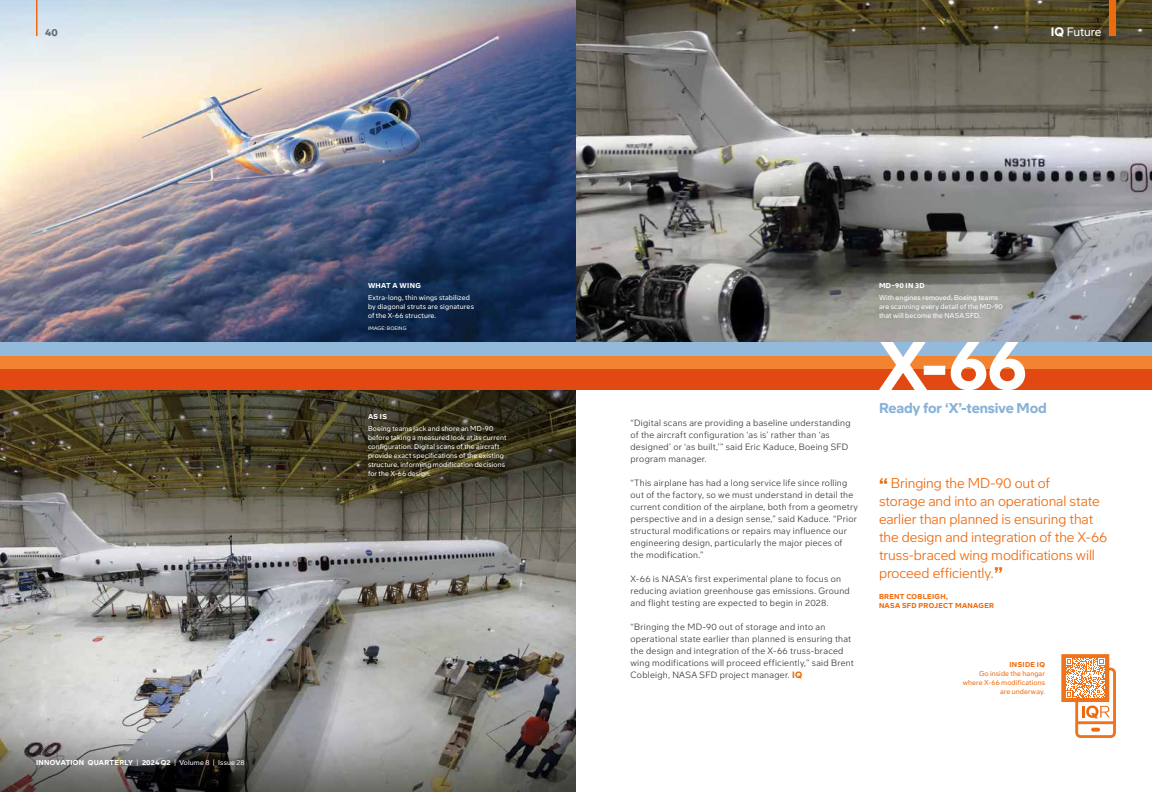
<style>
.page{position:relative;width:1152px;height:792px;background:#fff}
.page>*{position:absolute;margin:0;border:0;box-sizing:border-box;transform-origin:0 0}
.t1{font:300 14px/18px "Boeing Meso";letter-spacing:-.01em;color:#ee6a0e}
.t2{font:900 14px "Boeing Meso";letter-spacing:-.01em;color:#88b2d7}
.t3{font:12px "Boeing Meso";letter-spacing:-.01em;color:#fff}
.t4{font:900 10px "Boeing Meso";color:#5c6971}
.t5{font:300 9px/12px "Boeing Meso";letter-spacing:.03em;color:#393a39}
.t6{font:7px/9px "Boeing Meso";letter-spacing:.015em;color:#fff}
.t7{font:900 7px "Boeing Meso";letter-spacing:.045em;color:#fff}
.t8{font:7px/9px "Boeing Meso";letter-spacing:.015em;color:#ee6a0e;text-align:right}
.t9{font:900 7px/9px "Boeing Meso";letter-spacing:.045em;color:#ee6a0e}
.t10{font:5px "Boeing Meso";letter-spacing:.025em;color:#fff}
.s1{font-weight:900}
.s2{font-weight:400}
.s3{font-weight:900;color:#ee6a0e}
.s4{font-weight:900;font-size:18px}
</style>
<div class="page">
<img style="left:0;top:0;width:1152px;height:342px">
<img style="left:0;top:390px;width:576px;height:402px">
<hr style="left:36px;top:0;width:2px;height:35px;background:#ee6a0e">
<div style="left:1110px;top:0;width:6px;height:36px;background:#ee6a0e"></div>
<div style="left:0;top:342px;width:1152px;height:14px;background:#94badb"></div>
<div style="left:0;top:356px;width:1152px;height:13px;background:#f28331"></div>
<div style="left:0;top:369px;width:1152px;height:21px;background:#e14812"></div>
<svg style="left:879px;top:342px;width:66px;height:48px"></svg>
<svg style="left:951px;top:342px;width:74px;height:48px"></svg>
<svg style="left:1061px;top:654px;width:55px;height:84px"></svg>
<p class="t4" style="left:45px;top:26px;width:14px">40</p>
<h2 class="t3" style="left:1051px;top:24px;width:52px"><span class="s1">IQ</span> Future</h2>
<p class="t7" style="left:36px;top:758px;width:210px">INNOVATION QUARTERLY <span class="s2">|</span> 2024 Q2 <span class="s2">| Volume 8 | Issue 28</span></p>
<p class="t7" style="left:368px;top:281px;width:54px">WHAT A WING</p>
<p class="t6" style="left:368px;top:293px;width:107px">Extra-long, thin wings stabilized by diagonal struts are signatures of the X-66 structure.</p>
<p class="t10" style="left:368px;top:325px;width:40px">IMAGE: BOEING</p>
<p class="t7" style="left:368px;top:412px;width:20px">AS IS</p>
<p class="t6" style="left:368px;top:424px;width:140px">Boeing teams jack and shore an MD-90 before taking a measured look at its current configuration. Digital scans of the aircraft provide exact specifications of the existing structure, informing modification decisions for the X-66 design.</p>
<p class="t7" style="left:879px;top:281px;width:47px">MD-90 IN 3D</p>
<p class="t6" style="left:879px;top:293px;width:125px">With engines removed, Boeing teams are scanning every detail of the MD-90 that will become the NASA SFD.</p>
<p class="t5" style="left:630px;top:417px;width:222px">“Digital scans are providing a baseline understanding of the aircraft configuration ‘as is’ rather than ‘as designed’ or ‘as built,’” said Eric Kaduce, Boeing SFD program manager.</p>
<p class="t5" style="left:630px;top:477px;width:229px">“This airplane has had a long service life since rolling out of the factory, so we must understand in detail the current condition of the airplane, both from a geometry perspective and in a design sense,” said Kaduce. “Prior structural modifications or repairs may influence our engineering design, particularly the major pieces of<br>the modification.”</p>
<p class="t5" style="left:630px;top:573px;width:221px">X-66 is NASA’s first experimental plane to focus on reducing aviation greenhouse gas emissions. Ground and flight testing are expected to begin in 2028.</p>
<p class="t5" style="left:630px;top:621px;width:225px">“Bringing the MD-90 out of storage and into an operational state earlier than planned is ensuring that the design and integration of the X-66 truss-braced wing modifications will proceed efficiently,” said Brent Cobleigh, NASA SFD project manager. <span class="s3">IQ</span></p>
<h1 class="t2" style="left:879px;top:399px;width:169px">Ready for ‘X’-tensive Mod</h1>
<h1 class="t1" style="left:879px;top:474px;width:230px"><span class="s4">“</span> Bringing the MD-90 out of<br>storage and into an operational state earlier than planned is ensuring that the design and integration of the X-66 truss-braced wing modifications will proceed efficiently.<span class="s4">”</span></h1>
<p class="t9" style="left:879px;top:592px;width:117px">BRENT COBLEIGH,<br>NASA SFD PROJECT MANAGER</p>
<p class="t9" style="left:1010px;top:660px;width:37px">INSIDE IQ</p>
<p class="t8" style="left:963px;top:669px;width:84px">Go inside the hangar where X-66 modifications are underway.</p>
</div>
